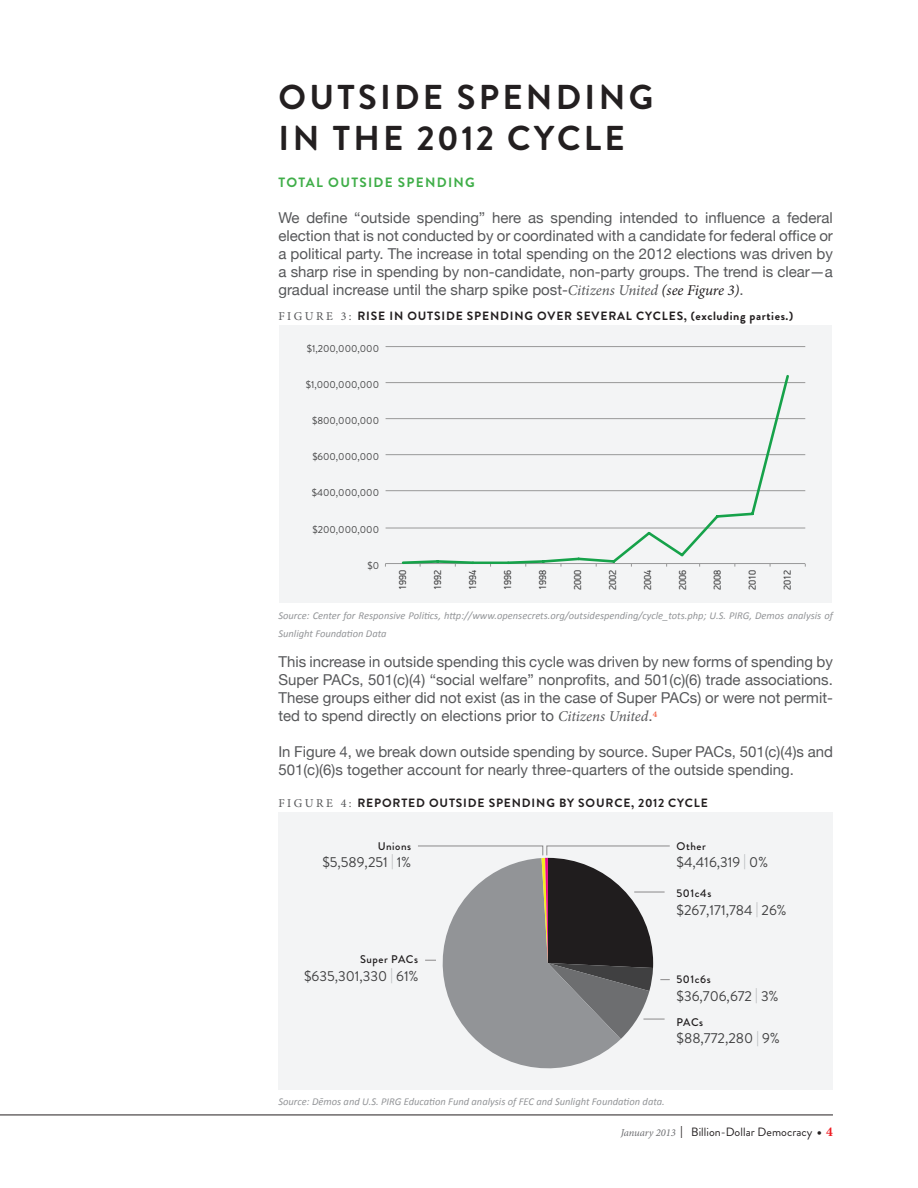
<style>
.page{position:relative;width:918px;height:1188px;background:#fff}
.page>*{position:absolute;margin:0;border:0;box-sizing:border-box;transform-origin:0 0}
.t1{font:700 34.5px/40.5px "Brandon Grotesque";letter-spacing:.095em;color:#231f20}
.BODY{font:15px/18px "Helvetica Neue";color:#57585a;text-align:justify}
.t2{font:14.4px "Brandon Grotesque";color:#404041}
.SUBHEAD_1{font:700 13.5px "Brandon Grotesque";letter-spacing:.095em;color:#40ae49}
.t3{font:700 12px "Brandon Grotesque";letter-spacing:.07em;color:#231f20}
.t4{font:12px "Brandon Grotesque";letter-spacing:.005em;color:#231f20}
.t5{font:500 11.1px "Brandon Grotesque";letter-spacing:.05em;color:#201d1e}
.t6{font:italic 10.5px/18px "Calibri";color:#939598}
.t7{font:10.2px "Brandon Grotesque";color:#404041}
.t8{font:10.2px "PF Din Display Pro";color:#404041}
.s1{font-family:"Minion Pro";font-style:italic}
.s2{font-family:"Minion Pro";font-style:italic;color:#231f20}
.s3{font-family:"Minion Pro";font-weight:400;color:#57585a}
.s4{font-family:"Minion Pro";color:#f0593e}
.s5{font-weight:700;color:#babcbe}
.s6{font-family:"Minion Pro";font-style:italic;font-size:10.5px;color:#6c6d70}
.s7{font-family:"Adobe Garamond Pro"}
.s8{font-weight:700;font-size:13.5px}
.s9{font-family:"Minion Pro";font-weight:700;font-size:13.5px;color:#ee1d23}
</style>
<div class="page">
<hr style="left:0;top:1115px;width:833px;height:1px;background:#231f20">
<div style="left:279px;top:325px;width:553px;height:278px;background:#f3f4f5"></div>
<hr style="left:386px;top:346px;width:419px;height:1px;background:#989898">
<hr style="left:386px;top:382px;width:419px;height:1px;background:#989898">
<hr style="left:386px;top:418px;width:419px;height:1px;background:#989898">
<hr style="left:386px;top:454px;width:419px;height:1px;background:#989898">
<hr style="left:386px;top:490px;width:419px;height:1px;background:#989898">
<hr style="left:386px;top:528px;width:419px;height:1px;background:#989898">
<hr style="left:385px;top:563px;width:420px;height:1px;background:#989898">
<svg style="left:400px;top:375px;width:391px;height:190px"></svg>
<div style="left:278px;top:812px;width:555px;height:278px;background:#f3f4f5"></div>
<svg style="left:418px;top:846px;width:252px;height:223px"></svg>
<p class="t1" style="left:279px;top:78px;width:376px">OUTSIDE SPENDING<br>IN THE 2012 CYCLE</p>
<p class="SUBHEAD_1" style="left:278px;top:173px;width:198px">TOTAL OUTSIDE SPENDING</p>
<p class="BODY" style="left:278px;top:210px;width:556px">We define “outside spending” here as spending intended to influence a federal election that is not conducted by or coordinated with a candidate for federal office or a political party. The increase in total spending on the 2012 elections was driven by a sharp rise in spending by non-candidate, non-party groups. The trend is clear—a gradual increase until the sharp spike post-<span class="s1">Citizens United</span> <span class="s2">(see Figure 3)</span>.</p>
<p class="t3" style="left:278px;top:307px;width:516px"><span class="s3">FIGURE 3:</span> RISE IN OUTSIDE SPENDING OVER SEVERAL CYCLES, (excluding parties.)</p>
<p class="t7" style="left:307px;top:341px;width:74px">$1,200,000,000</p>
<p class="t7" style="left:306px;top:377px;width:75px">$1,000,000,000</p>
<p class="t7" style="left:312px;top:414px;width:69px">$800,000,000</p>
<p class="t7" style="left:312px;top:450px;width:68px">$600,000,000</p>
<p class="t7" style="left:312px;top:486px;width:69px">$400,000,000</p>
<p class="t7" style="left:313px;top:522px;width:68px">$200,000,000</p>
<p class="t7" style="left:367px;top:558px;width:13px">$0</p>
<p class="t8" style="left:397px;top:590px;width:22px;rotate:-90deg">1990</p>
<p class="t8" style="left:432px;top:590px;width:22px;rotate:-90deg">1992</p>
<p class="t8" style="left:467px;top:590px;width:22px;rotate:-90deg">1994</p>
<p class="t8" style="left:502px;top:590px;width:22px;rotate:-90deg">1996</p>
<p class="t8" style="left:537px;top:590px;width:22px;rotate:-90deg">1998</p>
<p class="t8" style="left:572px;top:590px;width:22px;rotate:-90deg">2000</p>
<p class="t8" style="left:607px;top:590px;width:22px;rotate:-90deg">2002</p>
<p class="t8" style="left:642px;top:590px;width:22px;rotate:-90deg">2004</p>
<p class="t8" style="left:677px;top:590px;width:22px;rotate:-90deg">2006</p>
<p class="t8" style="left:711px;top:590px;width:22px;rotate:-90deg">2008</p>
<p class="t8" style="left:746px;top:590px;width:22px;rotate:-90deg">2010</p>
<p class="t8" style="left:781px;top:590px;width:22px;rotate:-90deg">2012</p>
<p class="t6" style="left:278px;top:606px;width:556px">Source: Center for Responsive Politics, http://www.opensecrets.org/outsidespending/cycle_tots.php; U.S. PIRG, Demos analysis of<br>Sunlight Foundation Data</p>
<p class="BODY" style="left:278px;top:654px;width:556px">This increase in outside spending this cycle was driven by new forms of spending by Super PACs, 501(c)(4) “social welfare” nonprofits, and 501(c)(6) trade associations.<br>These groups either did not exist (as in the case of Super PACs) or were not permit&shy;ted to spend directly on elections prior to <span class="s1">Citizens United</span>.<span class="s4">4</span></p>
<p class="BODY" style="left:278px;top:744px;width:556px">In Figure 4, we break down outside spending by source. Super PACs, 501(c)(4)s and<br>501(c)(6)s together account for nearly three-quarters of the outside spending.</p>
<p class="t3" style="left:278px;top:794px;width:431px"><span class="s3">FIGURE 4:</span> REPORTED OUTSIDE SPENDING BY SOURCE, 2012 CYCLE</p>
<p class="t5" style="left:378px;top:838px;width:35px">Unions</p>
<p class="t2" style="left:322px;top:852px;width:90px">$5,589,251 <span class="s5">|</span> 1%</p>
<p class="t5" style="left:360px;top:952px;width:59px">Super PACs</p>
<p class="t2" style="left:304px;top:966px;width:116px">$635,301,330 <span class="s5">|</span> 61%</p>
<p class="t5" style="left:677px;top:838px;width:31px">Other</p>
<p class="t2" style="left:677px;top:852px;width:93px">$4,416,319 <span class="s5">|</span> 0%</p>
<p class="t5" style="left:677px;top:886px;width:36px">501c4s</p>
<p class="t2" style="left:677px;top:900px;width:112px">$267,171,784 <span class="s5">|</span> 26%</p>
<p class="t5" style="left:677px;top:972px;width:36px">501c6s</p>
<p class="t2" style="left:677px;top:986px;width:103px">$36,706,672 <span class="s5">|</span> 3%</p>
<p class="t5" style="left:677px;top:1015px;width:28px">PACs</p>
<p class="t2" style="left:677px;top:1028px;width:105px">$88,772,280 <span class="s5">|</span> 9%</p>
<p class="t6" style="left:278px;top:1092px;width:388px">Source: Dēmos and U.S. PIRG Education Fund analysis of FEC and Sunlight Foundation data.</p>
<p class="t4" style="left:621px;top:1124px;width:214px"><span class="s6">January 2013</span> <span class="s7">|</span> Billion-Dollar Democracy <span class="s8">•</span> <span class="s9">4</span></p>
</div>
